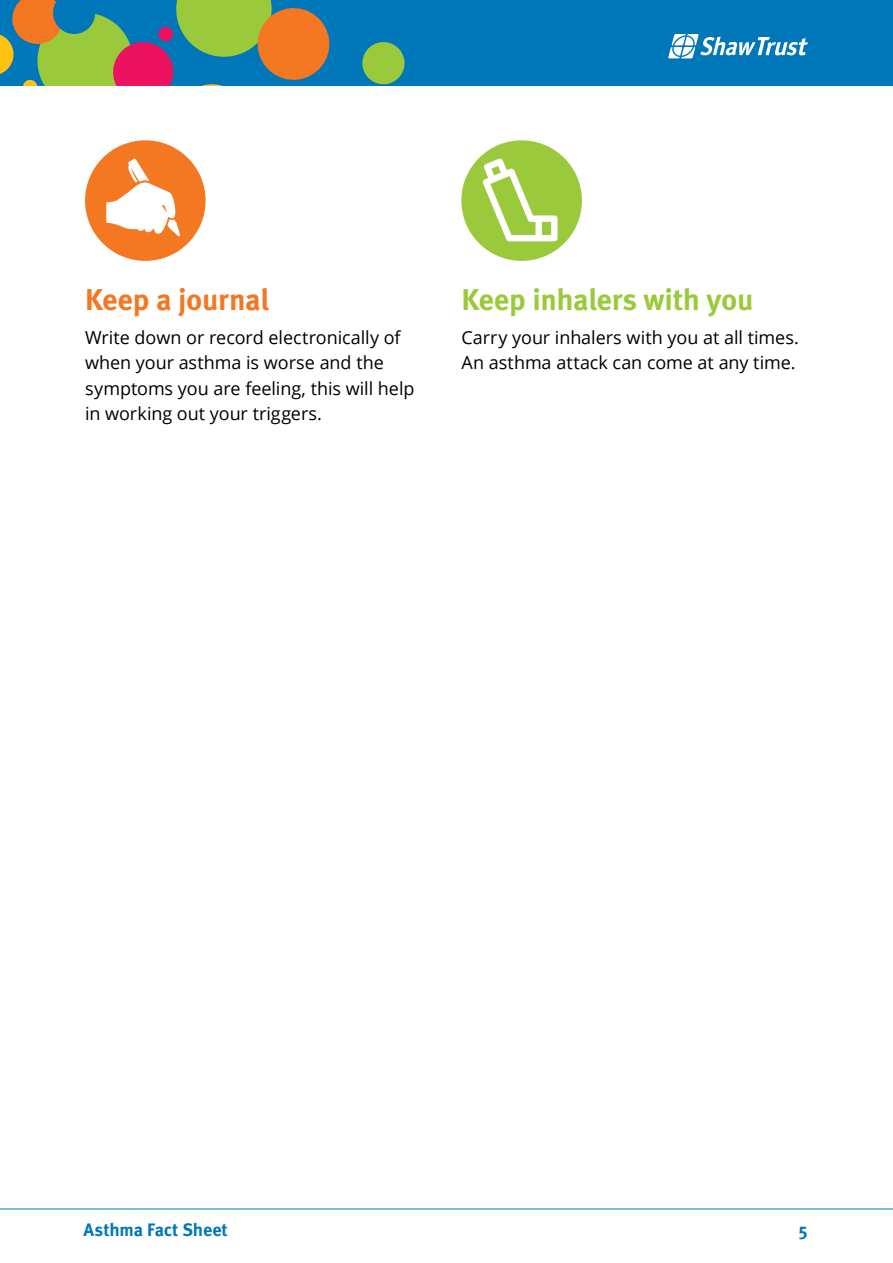
<style>
.page{position:relative;width:893px;height:1263px;background:#fff}
.page>*{position:absolute;margin:0;border:0;box-sizing:border-box;transform-origin:0 0}
.t1{font:700 30px "Meta OT";letter-spacing:-.015em;color:#9aca3c}
.t2{font:700 30px "Meta OT";letter-spacing:-.015em;color:#f47721}
.t3{font:18px/25.5px "Open Sans";letter-spacing:-.005em;color:#000}
.t4{font:700 18px "Meta OT";letter-spacing:-.01em;color:#0077b8}
</style>
<div class="page">
<hr style="left:0;top:1208px;width:893px;height:1px;background:#0077b8">
<div style="left:0;top:0;width:893px;height:85px;background:#0077b8"></div>
<svg style="left:362px;top:42px;width:43px;height:43px"></svg>
<svg style="left:0;top:0;width:330px;height:85px"></svg>
<svg style="left:668px;top:34px;width:140px;height:24px"></svg>
<div style="left:461px;top:140px;width:121px;height:121px;background:#9aca3c;border-radius:50%"></div>
<svg style="left:483px;top:159px;width:75px;height:82px"></svg>
<div style="left:85px;top:140px;width:121px;height:121px;background:#f47721;border-radius:50%"></div>
<svg style="left:106px;top:159px;width:74px;height:77px"></svg>
<h1 class="t2" style="left:85px;top:280px;width:186px">Keep a journal</h1>
<p class="t3" style="left:85px;top:324px;width:331px">Write down or record electronically of when your asthma is worse and the symptoms you are feeling, this will help in working out your triggers.</p>
<h1 class="t1" style="left:461px;top:280px;width:294px">Keep inhalers with you</h1>
<p class="t3" style="left:461px;top:324px;width:339px">Carry your inhalers with you at all times.<br>An asthma attack can come at any time.</p>
<p class="t4" style="left:84px;top:1218px;width:146px">Asthma Fact Sheet</p>
<p class="t4" style="left:799px;top:1218px;width:11px">5</p>
</div>
